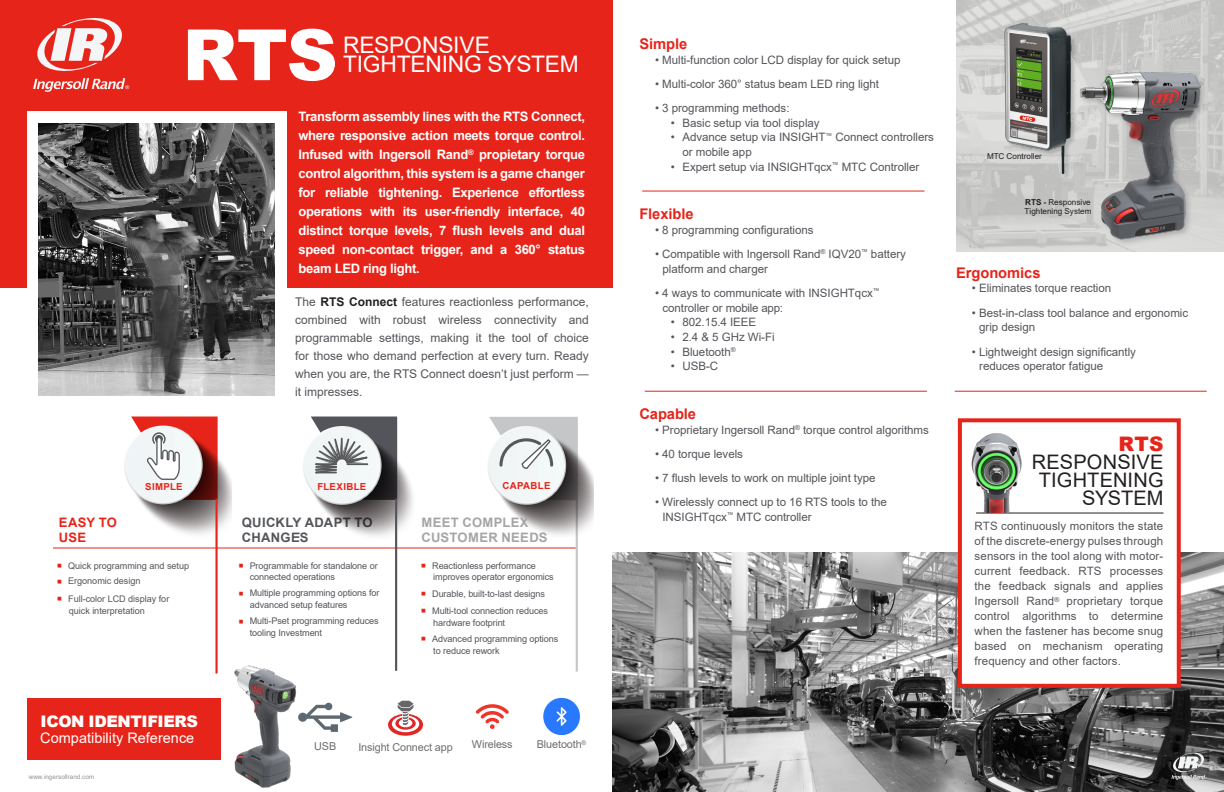
<style>
.page{position:relative;width:1224px;height:792px;background:#fff}
.page>*{position:absolute;margin:0;border:0;box-sizing:border-box;transform-origin:0 0}
.ChartBody{font:900 70.8px "Arial";color:#fff}
.ChartBody-2{font:22.8px/19.5px "Arial";letter-spacing:-.01em;color:#fff}
.ChartBody-3{font:20px/18px "Arial";letter-spacing:.01em;color:#231f20;text-align:right}
.Bullets{font:900 16px "Arial";letter-spacing:-.025em;color:#fff}
.t1{font:700 14.7px "Arial";letter-spacing:-.005em;color:#e72419}
.Bullets-2{font:14.5px "Arial";color:#fff}
.t2{font:700 13px/19px "Arial";letter-spacing:-.02em;color:#fff;text-align:justify}
.t3{font:700 13px/15.4px "Arial";letter-spacing:.025em;color:#a5a4a7}
.t4{font:700 13px/15.4px "Arial";letter-spacing:.025em;color:#54555a}
.t5{font:700 13px/15.4px "Arial";letter-spacing:.015em;color:#e72419}
.t6{font:12px/18px "Arial";color:#54555a;text-align:justify}
.t7{font:11.6px/14.7px "Arial";letter-spacing:-.005em;color:#54555a}
.t8{font:11.5px/15px "Arial";letter-spacing:.01em;color:#54555a;text-align:justify}
.Bullets-3{font:10.8px "Arial";letter-spacing:-.01em;color:#6c6d70}
.t9{font:700 9.6px "Arial";letter-spacing:.03em;color:#e72419}
.Bullets-4{font:9.1px/11.8px "Arial";letter-spacing:-.01em;color:#54555a}
.t10{font:8.1px/9px "Arial";color:#231f20}
.t11{font:6.4px "Arial";color:#919396}
.s1{font-weight:700;color:#231f20}
.s2{color:#e72419}
.s3{font-weight:700}
.s4{font-weight:900;color:#e72419}
</style>
<div class="page">
<img style="left:956px;top:1px;width:268px;height:251px">
<img style="left:612px;top:552px;width:612px;height:240px">
<div style="left:0;top:0;width:613px;height:288px;background:#e72419"></div>
<hr style="left:576px;top:499px;width:2px;height:173px;background:#c5c6c8">
<hr style="left:53px;top:548px;width:523px;height:1px;background:#e72419">
<svg style="left:306px;top:417px;width:107px;height:123px"></svg>
<svg style="left:489px;top:417px;width:105px;height:119px"></svg>
<svg style="left:127px;top:417px;width:104px;height:117px"></svg>
<hr style="left:215px;top:499px;width:3px;height:175px;background:#e72419">
<hr style="left:395px;top:499px;width:2px;height:172px;background:#54555a">
<svg style="left:388px;top:701px;width:35px;height:35px"></svg>
<svg style="left:331px;top:703px;width:21px;height:29px"></svg>
<svg style="left:476px;top:704px;width:33px;height:25px"></svg>
<img style="left:543px;top:697px;width:37px;height:37px">
<img style="left:998px;top:24px;width:77px;height:153px">
<div style="left:27px;top:112px;width:259px;height:212px;background:#fff"></div>
<img style="left:39px;top:123px;width:236px;height:273px">
<svg style="left:33px;top:18px;width:96px;height:74px"></svg>
<div style="left:27px;top:698px;width:193px;height:62px;background:#e72419"></div>
<div style="left:958px;top:418px;width:223px;height:270px;background:#fff;border:4px solid #e72419"></div>
<hr style="left:976px;top:513px;width:188px;height:1px;background:#231f20">
<div style="left:1078px;top:70px;width:130px;height:177px;background:#231f20;opacity:.22"></div>
<img style="left:1071px;top:48px;width:145px;height:193px">
<img style="left:971px;top:433px;width:54px;height:80px">
<img style="left:215px;top:652px;width:116px;height:136px">
<hr style="left:642px;top:191px;width:282px;height:1px;background:#e72419">
<hr style="left:645px;top:391px;width:282px;height:1px;background:#e72419">
<hr style="left:955px;top:391px;width:252px;height:1px;background:#e72419">
<svg style="left:1172px;top:753px;width:35px;height:27px"></svg>
<p class="ChartBody" style="left:183px;top:3px;width:157px">RTS</p>
<p class="ChartBody-2" style="left:343px;top:35px;width:237px">RESPONSIVE<br>TIGHTENING SYSTEM</p>
<p class="t2" style="left:298px;top:108px;width:288px">Transform assembly lines with the RTS Connect, where responsive action meets torque control.<br>Infused with Ingersoll Rand<sup>®</sup> propietary torque control algorithm, this system is a game changer for reliable tightening. Experience effortless operations with its user-friendly interface, 40 distinct torque levels, 7 flush levels and dual speed non-contact trigger, and a 360° status beam LED ring light.</p>
<p class="t6" style="left:295px;top:292px;width:295px">The <span class="s1">RTS Connect</span> features reactionless performance, combined with robust wireless connectivity and programmable settings, making it the tool of choice for those who demand perfection at every turn. Ready when you are, the RTS Connect doesn’t just perform — it impresses.</p>
<p class="t9" style="left:145px;top:480px;width:39px">SIMPLE</p>
<p class="t9" style="left:317px;top:480px;width:50px">FLEXIBLE</p>
<p class="t9" style="left:503px;top:479px;width:49px">CAPABLE</p>
<p class="t3" style="left:422px;top:515px;width:128px">MEET COMPLEX<br>CUSTOMER NEEDS</p>
<p class="Bullets-4" style="left:433px;top:560px;width:122px;text-indent:-12px"><span class="s2">■</span> Reactionless performance improves operator ergonomics</p>
<p class="Bullets-4" style="left:421px;top:588px;width:125px"><span class="s2">■</span> Durable, built-to-last designs</p>
<p class="Bullets-4" style="left:433px;top:605px;width:116px;text-indent:-12px"><span class="s2">■</span> Multi-tool connection reduces hardware footprint</p>
<p class="Bullets-4" style="left:433px;top:633px;width:127px;text-indent:-12px"><span class="s2">■</span> Advanced programming options to reduce rework</p>
<p class="t5" style="left:59px;top:515px;width:60px">EASY TO<br>USE</p>
<p class="Bullets-4" style="left:57px;top:560px;width:133px"><span class="s2">■</span> Quick programming and setup</p>
<p class="Bullets-4" style="left:57px;top:575px;width:85px"><span class="s2">■</span> Ergonomic design</p>
<p class="Bullets-4" style="left:69px;top:593px;width:102px;text-indent:-11px"><span class="s2">■</span> Full-color LCD display for quick interpretation</p>
<p class="t4" style="left:242px;top:515px;width:132px">QUICKLY ADAPT TO<br>CHANGES</p>
<p class="Bullets-4" style="left:250px;top:560px;width:129px;text-indent:-11px"><span class="s2">■</span> Programmable for standalone or connected operations</p>
<p class="Bullets-4" style="left:250px;top:587px;width:131px;text-indent:-11px"><span class="s2">■</span> Multiple programming options for advanced setup features</p>
<p class="Bullets-4" style="left:250px;top:615px;width:130px;text-indent:-11px"><span class="s2">■</span> Multi-Pset programming reduces tooling Investment</p>
<p class="Bullets" style="left:41px;top:710px;width:159px">ICON IDENTIFIERS</p>
<p class="Bullets-2" style="left:40px;top:728px;width:156px">Compatibility Reference</p>
<p class="t11" style="left:29px;top:773px;width:67px">www.ingersollrand.com</p>
<p class="Bullets-3" style="left:314px;top:738px;width:24px">USB</p>
<p class="Bullets-3" style="left:358px;top:740px;width:96px">Insight Connect app</p>
<p class="Bullets-3" style="left:472px;top:737px;width:42px">Wireless</p>
<p class="Bullets-3" style="left:537px;top:737px;width:51px">Bluetooth<sup>®</sup></p>
<p class="t1" style="left:639px;top:33px;width:49px">Simple</p>
<p class="t7" style="left:655px;top:52px;width:247px">• Multi-function color LCD display for quick setup</p>
<p class="t7" style="left:655px;top:76px;width:225px">• Multi-color 360° status beam LED ring light</p>
<p class="t7" style="left:655px;top:100px;width:136px">• 3 programming methods:</p>
<p class="t7" style="left:671px;top:115px;width:150px">• Basic setup via tool display</p>
<p class="t7" style="left:682px;top:130px;width:253px;text-indent:-12px">• Advance setup via INSIGHT<sup>™</sup> Connect controllers or mobile app</p>
<p class="t7" style="left:671px;top:159px;width:250px">• Expert setup via INSIGHTqcx<sup>™</sup> MTC Controller</p>
<p class="t1" style="left:639px;top:204px;width:56px">Flexible</p>
<p class="t7" style="left:655px;top:222px;width:160px">• 8 programming configurations</p>
<p class="t7" style="left:662px;top:247px;width:245px;text-indent:-7px">• Compatible with Ingersoll Rand<sup>®</sup> IQV20<sup>™</sup> battery platform and charger</p>
<p class="t7" style="left:662px;top:285px;width:219px;text-indent:-7px">• 4 ways to communicate with INSIGHTqcx<sup>™ </sup>controller or mobile app:</p>
<p class="t7" style="left:671px;top:315px;width:87px">• 802.15.4 IEEE</p>
<p class="t7" style="left:671px;top:330px;width:105px">• 2.4 &amp; 5 GHz Wi-Fi</p>
<p class="t7" style="left:671px;top:344px;width:66px">• Bluetooth<sup>®</sup></p>
<p class="t7" style="left:671px;top:359px;width:49px">• USB-C</p>
<p class="t1" style="left:639px;top:403px;width:58px">Capable</p>
<p class="t7" style="left:655px;top:422px;width:275px">• Proprietary Ingersoll Rand<sup>®</sup> torque control algorithms</p>
<p class="t7" style="left:655px;top:446px;width:89px">• 40 torque levels</p>
<p class="t7" style="left:655px;top:470px;width:222px">• 7 flush levels to work on multiple joint type</p>
<p class="t7" style="left:662px;top:495px;width:226px;text-indent:-7px">• Wirelessly connect up to 16 RTS tools to the<br>INSIGHTqcx<sup>™</sup> MTC controller</p>
<p class="t10" style="left:987px;top:152px;width:56px">MTC Controller</p>
<p class="t10" style="left:1025px;top:198px;width:68px"><span class="s3">RTS -</span> Responsive<br>Tightening System</p>
<p class="t1" style="left:956px;top:262px;width:86px">Ergonomics</p>
<p class="t7" style="left:972px;top:281px;width:141px">• Eliminates torque reaction</p>
<p class="t7" style="left:979px;top:305px;width:210px;text-indent:-7px">• Best-in-class tool balance and ergonomic grip design</p>
<p class="t7" style="left:979px;top:344px;width:158px;text-indent:-7px">• Lightweight design significantly reduces operator fatigue</p>
<p class="ChartBody-3" style="left:1032px;top:435px;width:133px"><span class="s4">RTS<br></span>RESPONSIVE<br>TIGHTENING<br>SYSTEM</p>
<p class="t8" style="left:975px;top:519px;width:190px">RTS continuously monitors the state of the discrete-energy pulses through sensors in the tool along with motor&shy;current feedback. RTS processes the feedback signals and applies Ingersoll Rand<sup>®</sup> proprietary torque control algorithms to determine when the fastener has become snug based on mechanism operating frequency and other factors.</p>
</div>
